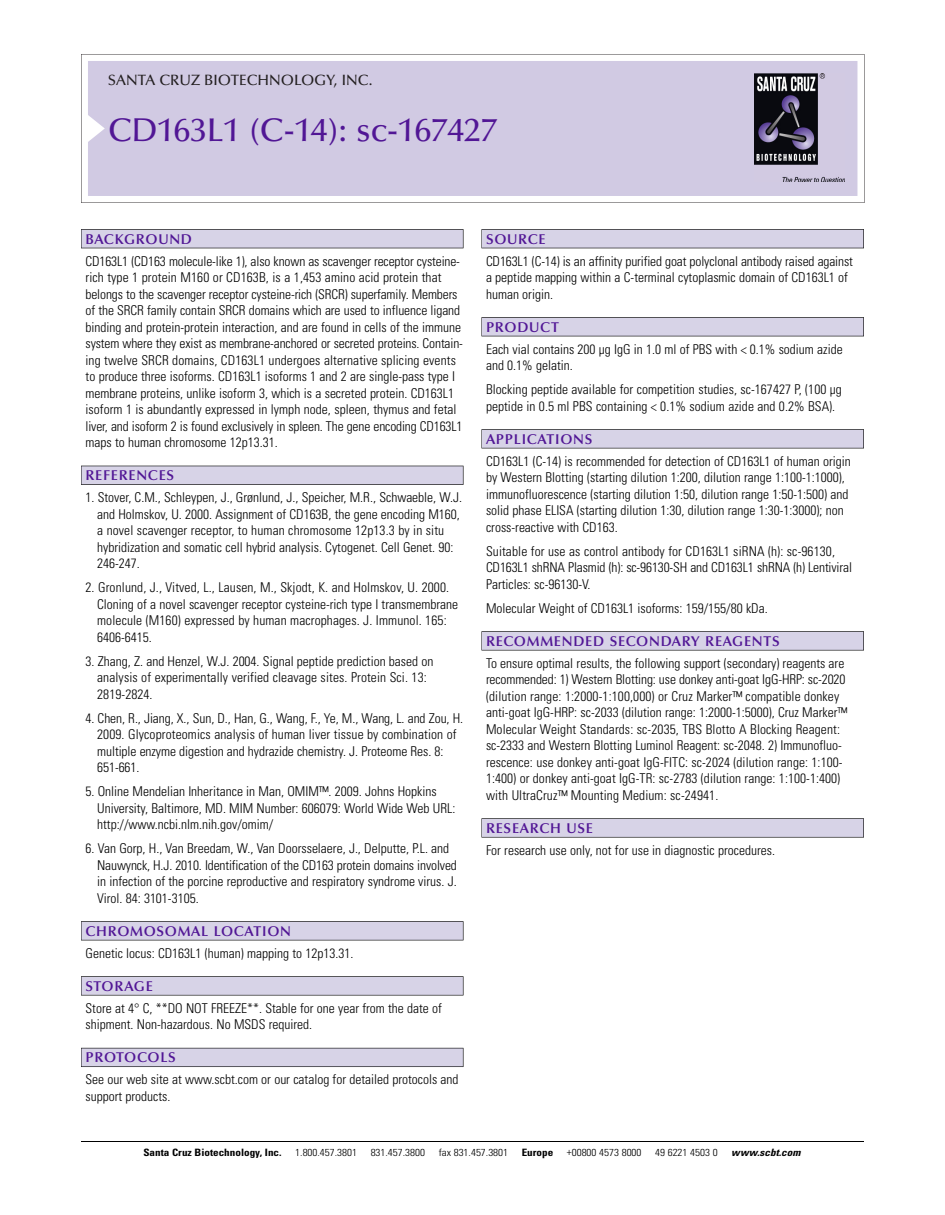
<style>
.page{position:relative;width:945px;height:1215px;background:#fff}
.page>*{position:absolute;margin:0;border:0;box-sizing:border-box;transform-origin:0 0}
.t1{font:500 33px "Optima";color:#511695}
.t2{font:500 15px "Optima";color:#231f20}
.t3{font:600 14.25px "Optima";letter-spacing:.05em;color:#511695}
.t4{font:300 condensed 13.5px/16.5px "Univers";color:#000}
.t5{font:300 condensed 10.2px "Univers";color:#000;scale:1.1 1}
.t6{font:700 condensed 10.2px "Univers";color:#000;scale:1.1 1}
.t7{font:italic 700 condensed 10.2px "Univers";letter-spacing:.005em;color:#000;scale:1.1 1}
</style>
<div class="page">
<svg style="left:81px;top:54px;width:783px;height:149px"></svg>
<div style="left:88px;top:61px;width:769px;height:135px;background:#d1cae3"></div>
<img style="left:755px;top:74px;width:90px;height:108px">
<div style="left:81px;top:229px;width:382px;height:19px;background:#525156"></div>
<div style="left:81px;top:230px;width:382px;height:18px;background:#d7d3e7"></div>
<div style="left:81px;top:466px;width:382px;height:19px;background:#515055"></div>
<div style="left:81px;top:466px;width:382px;height:18px;background:#d7d3e7"></div>
<div style="left:81px;top:921px;width:382px;height:19px;background:#545357"></div>
<div style="left:81px;top:922px;width:382px;height:18px;background:#d7d3e7"></div>
<div style="left:81px;top:976px;width:382px;height:19px;background:#575759"></div>
<div style="left:81px;top:977px;width:382px;height:18px;background:#d7d3e7"></div>
<div style="left:81px;top:1048px;width:382px;height:19px;background:#5b5a62"></div>
<div style="left:81px;top:1048px;width:382px;height:18px;background:#d7d3e7"></div>
<div style="left:482px;top:229px;width:382px;height:19px;background:#525156"></div>
<div style="left:482px;top:230px;width:381px;height:18px;background:#d7d3e7"></div>
<div style="left:482px;top:317px;width:382px;height:19px;background:#525155"></div>
<div style="left:482px;top:318px;width:381px;height:18px;background:#d7d3e7"></div>
<div style="left:482px;top:429px;width:382px;height:19px;background:#545357"></div>
<div style="left:482px;top:430px;width:381px;height:18px;background:#d7d3e7"></div>
<div style="left:482px;top:631px;width:382px;height:19px;background:#575759"></div>
<div style="left:482px;top:632px;width:381px;height:18px;background:#d7d3e7"></div>
<svg style="left:482px;top:818px;width:382px;height:20px"></svg>
<div style="left:482px;top:819px;width:381px;height:18px;background:#d7d3e7"></div>
<hr style="left:81px;top:1141px;width:783px;height:1px;background:#000">
<p class="t2" style="left:108px;top:74px;width:266px">SANTA CRUZ BIOTECHNOLOGY, INC.</p>
<h1 class="t1" style="left:108px;top:117px;width:391px">CD163L1 (C-14): sc-167427</h1>
<p class="t3" style="left:86px;top:233px;width:108px">BACKGROUND</p>
<p class="t4" style="left:86px;top:254px;width:379px">CD163L1 (CD163 molecule-like 1), also known as scavenger receptor cysteine&shy;rich type 1 protein M160 or CD163B, is a 1,453 amino acid protein that belongs to the scavenger receptor cysteine-rich (SRCR) superfamily. Members of the SRCR family contain SRCR domains which are used to influence ligand binding and protein-protein interaction, and are found in cells of the immune system where they exist as membrane-anchored or secreted proteins. Contain&shy;ing twelve SRCR domains, CD163L1 undergoes alternative splicing events to produce three isoforms. CD163L1 isoforms 1 and 2 are single-pass type I membrane proteins, unlike isoform 3, which is a secreted protein. CD163L1 isoform 1 is abundantly expressed in lymph node, spleen, thymus and fetal liver, and isoform 2 is found exclusively in spleen. The gene encoding CD163L1 maps to human chromosome 12p13.31.</p>
<p class="t3" style="left:86px;top:470px;width:90px">REFERENCES</p>
<p class="t4" style="left:97px;top:490px;width:366px;text-indent:-12px">1. Stover, C.M., Schleypen, J., Grønlund, J., Speicher, M.R., Schwaeble, W.J. and Holmskov, U. 2000. Assignment of CD163B, the gene encoding M160, a novel scavenger receptor, to human chromosome 12p13.3 by in situ hybridization and somatic cell hybrid analysis. Cytogenet. Cell Genet. 90:<br>246-247.</p>
<p class="t4" style="left:97px;top:580px;width:362px;text-indent:-12px">2. Gronlund, J., Vitved, L., Lausen, M., Skjodt, K. and Holmskov, U. 2000.<br>Cloning of a novel scavenger receptor cysteine-rich type I transmembrane molecule (M160) expressed by human macrophages. J. Immunol. 165:<br>6406-6415.</p>
<p class="t4" style="left:97px;top:654px;width:338px;text-indent:-12px">3. Zhang, Z. and Henzel, W.J. 2004. Signal peptide prediction based on analysis of experimentally verified cleavage sites. Protein Sci. 13:<br>2819-2824.</p>
<p class="t4" style="left:97px;top:711px;width:368px;text-indent:-12px">4. Chen, R., Jiang, X., Sun, D., Han, G., Wang, F., Ye, M., Wang, L. and Zou, H.<br>2009. Glycoproteomics analysis of human liver tissue by combination of multiple enzyme digestion and hydrazide chemistry. J. Proteome Res. 8:<br>651-661.</p>
<p class="t4" style="left:97px;top:784px;width:360px;text-indent:-12px">5. Online Mendelian Inheritance in Man, OMIM™. 2009. Johns Hopkins<br>University, Baltimore, MD. MIM Number: 606079: World Wide Web URL: http://www.ncbi.nlm.nih.gov/omim/</p>
<p class="t4" style="left:97px;top:841px;width:361px;text-indent:-12px">6. Van Gorp, H., Van Breedam, W., Van Doorsselaere, J., Delputte, P.L. and Nauwynck, H.J. 2010. Identification of the CD163 protein domains involved in infection of the porcine reproductive and respiratory syndrome virus. J.<br>Virol. 84: 3101-3105.</p>
<p class="t3" style="left:86px;top:925px;width:207px">CHROMOSOMAL LOCATION</p>
<p class="t4" style="left:86px;top:946px;width:269px">Genetic locus: CD163L1 (human) mapping to 12p13.31.</p>
<p class="t3" style="left:86px;top:980px;width:69px">STORAGE</p>
<p class="t4" style="left:86px;top:1001px;width:358px">Store at 4° C, **DO NOT FREEZE**. Stable for one year from the date of shipment. Non-hazardous. No MSDS required.</p>
<p class="t3" style="left:86px;top:1052px;width:92px">PROTOCOLS</p>
<p class="t4" style="left:86px;top:1072px;width:375px">See our web site at www.scbt.com or our catalog for detailed protocols and support products.</p>
<p class="t3" style="left:486px;top:233px;width:61px">SOURCE</p>
<p class="t4" style="left:486px;top:254px;width:368px">CD163L1 (C-14) is an affinity purified goat polyclonal antibody raised against a peptide mapping within a C-terminal cytoplasmic domain of CD163L1 of human origin.</p>
<p class="t3" style="left:486px;top:321px;width:74px">PRODUCT</p>
<p class="t4" style="left:486px;top:342px;width:358px">Each vial contains 200 µg IgG in 1.0 ml of PBS with &lt; 0.1% sodium azide and 0.1% gelatin.</p>
<p class="t4" style="left:486px;top:382px;width:357px">Blocking peptide available for competition studies, sc-167427 P, (100 µg peptide in 0.5 ml PBS containing &lt; 0.1% sodium azide and 0.2% BSA).</p>
<p class="t3" style="left:486px;top:433px;width:108px">APPLICATIONS</p>
<p class="t4" style="left:486px;top:454px;width:366px">CD163L1 (C-14) is recommended for detection of CD163L1 of human origin by Western Blotting (starting dilution 1:200, dilution range 1:100-1:1000), immunofluorescence (starting dilution 1:50, dilution range 1:50-1:500) and solid phase ELISA (starting dilution 1:30, dilution range 1:30-1:3000); non cross-reactive with CD163.</p>
<p class="t4" style="left:486px;top:544px;width:368px">Suitable for use as control antibody for CD163L1 siRNA (h): sc-96130,<br>CD163L1 shRNA Plasmid (h): sc-96130-SH and CD163L1 shRNA (h) Lentiviral<br>Particles: sc-96130-V.</p>
<p class="t4" style="left:486px;top:601px;width:283px">Molecular Weight of CD163L1 isoforms: 159/155/80 kDa.</p>
<p class="t3" style="left:486px;top:635px;width:295px">RECOMMENDED SECONDARY REAGENTS</p>
<p class="t4" style="left:486px;top:656px;width:363px">To ensure optimal results, the following support (secondary) reagents are recommended: 1) Western Blotting: use donkey anti-goat IgG-HRP: sc-2020 (dilution range: 1:2000-1:100,000) or Cruz Marker™ compatible donkey anti-goat IgG-HRP: sc-2033 (dilution range: 1:2000-1:5000), Cruz Marker™ Molecular Weight Standards: sc-2035, TBS Blotto A Blocking Reagent: sc-2333 and Western Blotting Luminol Reagent: sc-2048. 2) Immunofluo&shy;rescence: use donkey anti-goat IgG-FITC: sc-2024 (dilution range: 1:100- 1:400) or donkey anti-goat IgG-TR: sc-2783 (dilution range: 1:100-1:400) with UltraCruz™ Mounting Medium: sc-24941.</p>
<p class="t3" style="left:486px;top:822px;width:109px">RESEARCH USE</p>
<p class="t4" style="left:486px;top:843px;width:290px">For research use only, not for use in diagnostic procedures.</p>
<p class="t6" style="left:143px;top:1148px;width:127px">Santa Cruz Biotechnology, Inc.</p>
<p class="t5" style="left:295px;top:1148px;width:58px">1.800.457.3801</p>
<p class="t5" style="left:371px;top:1148px;width:51px">831.457.3800</p>
<p class="t5" style="left:439px;top:1148px;width:65px">fax 831.457.3801</p>
<p class="t6" style="left:522px;top:1148px;width:30px">Europe</p>
<p class="t5" style="left:567px;top:1148px;width:69px">+00800 4573 8000</p>
<p class="t5" style="left:655px;top:1148px;width:58px">49 6221 4503 0</p>
<p class="t7" style="left:731px;top:1148px;width:64px">www.scbt.com</p>
</div>
